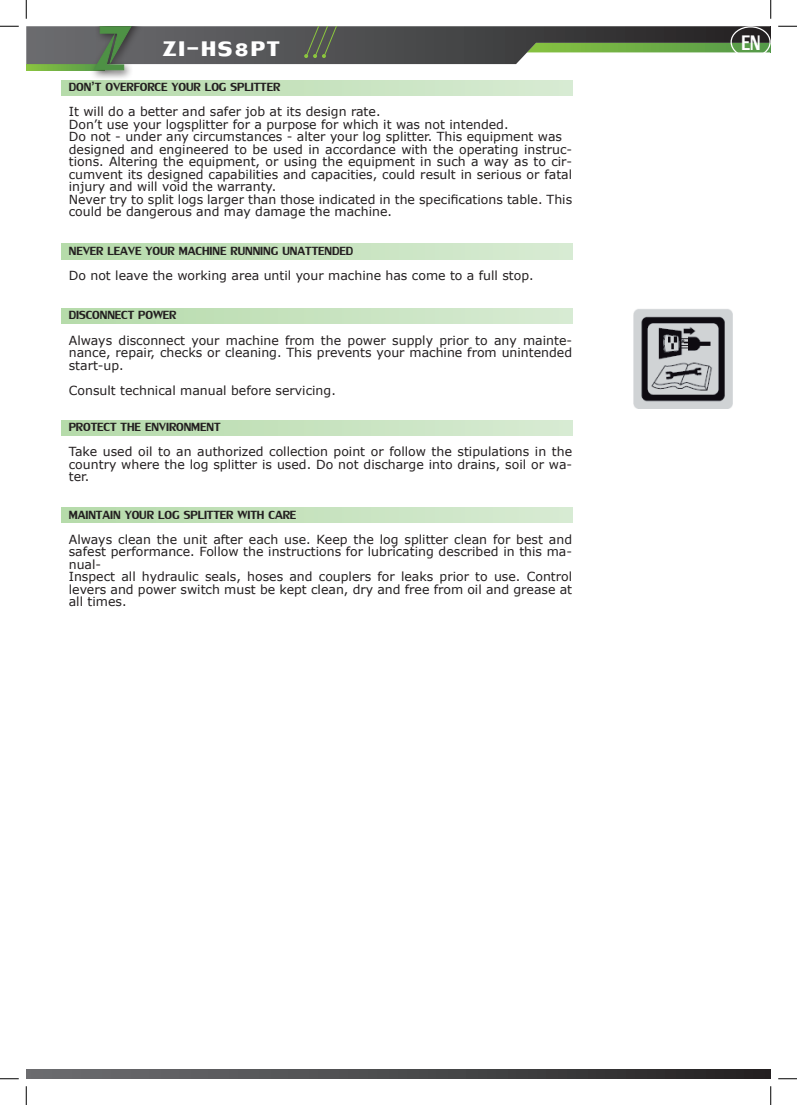
<style>
.page{position:relative;width:797px;height:1105px;background:#fff}
.page>*{position:absolute;margin:0;border:0;box-sizing:border-box;transform-origin:0 0}
.t1{font:31.25px "Lily UPC Bold";letter-spacing:.05em;color:#fff}
.t2{font:31.12px "Lily UPC";color:#fff;scale:.76 1}
.t3{font:17.5px "Lily UPC";color:#231f20}
.t4{font:12.5px/12.5px "Verdana";color:#231f20}
</style>
<div class="page">
<svg style="left:26px;top:1069px;width:744px;height:10px;background:#49494a"></svg>
<div style="left:88px;top:26px;width:65px;height:59px;background:#231f20;opacity:.75"></div>
<svg style="left:26px;top:26px;width:745px;height:45px"></svg>
<svg style="left:62px;top:80px;width:510px;height:15px;background:#c6e2be"></svg>
<svg style="left:62px;top:244px;width:510px;height:15px;background:#c6e2be"></svg>
<div style="left:62px;top:308px;width:510px;height:16px;background:linear-gradient(to right,#b6dbaa,#d8ebd3)"></div>
<img style="left:633px;top:309px;width:99px;height:99px">
<div style="left:62px;top:420px;width:510px;height:16px;background:linear-gradient(to right,#b6dbaa,#d8ebd3)"></div>
<svg style="left:62px;top:508px;width:510px;height:15px;background:#c6e2be"></svg>
<div style="left:730px;top:26px;width:40px;height:32px;border:1px solid #fff;border-radius:50%"></div>
<svg style="left:0;top:25px;width:19px;height:2px"></svg>
<svg style="left:778px;top:25px;width:19px;height:2px"></svg>
<svg style="left:0;top:1078px;width:19px;height:1px"></svg>
<svg style="left:778px;top:1078px;width:19px;height:1px"></svg>
<svg style="left:25px;top:0;width:2px;height:19px"></svg>
<svg style="left:25px;top:1086px;width:2px;height:19px"></svg>
<svg style="left:770px;top:0;width:1px;height:19px"></svg>
<svg style="left:770px;top:1086px;width:1px;height:19px"></svg>
<h1 class="t1" style="left:163px;top:29px;width:119px">ZI-HS8PT</h1>
<h3 class="t3" style="left:69px;top:77px;width:213px">DON’T OVERFORCE YOUR LOG SPLITTER</h3>
<p class="t4" style="left:69px;top:105px;width:505px">It will do a better and safer job at its design rate.<br>Don’t use your logsplitter for a purpose for which it was not intended.<br>Do not - under any circumstances - alter your log splitter. This equipment was designed and engineered to be used in accordance with the operating instruc&shy;tions. Altering the equipment, or using the equipment in such a way as to cir&shy;cumvent its designed capabilities and capacities, could result in serious or fatal injury and will void the warranty.<br>Never try to split logs larger than those indicated in the specifications table. This could be dangerous and may damage the machine.</p>
<h3 class="t3" style="left:69px;top:241px;width:286px">NEVER LEAVE YOUR MACHINE RUNNING UNATTENDED</h3>
<p class="t4" style="left:69px;top:269px;width:466px">Do not leave the working area until your machine has come to a full stop.</p>
<h3 class="t3" style="left:69px;top:305px;width:109px">DISCONNECT POWER</h3>
<p class="t4" style="left:69px;top:334px;width:505px;text-align:justify">Always disconnect your machine from the power supply prior to any mainte&shy;nance, repair, checks or cleaning. This prevents your machine from unintended start-up.</p>
<p class="t4" style="left:69px;top:384px;width:268px">Consult technical manual before servicing.</p>
<h3 class="t3" style="left:69px;top:417px;width:153px">PROTECT THE ENVIRONMENT</h3>
<p class="t4" style="left:69px;top:446px;width:505px;text-align:justify">Take used oil to an authorized collection point or follow the stipulations in the country where the log splitter is used. Do not discharge into drains, soil or wa&shy;ter.</p>
<h3 class="t3" style="left:69px;top:504px;width:229px">MAINTAIN YOUR LOG SPLITTER WITH CARE</h3>
<p class="t4" style="left:69px;top:533px;width:505px">Always clean the unit after each use. Keep the log splitter clean for best and safest performance. Follow the instructions for lubricating described in this ma&shy;nual-<br>Inspect all hydraulic seals, hoses and couplers for leaks prior to use. Control levers and power switch must be kept clean, dry and free from oil and grease at all times.</p>
<h2 class="t2" style="left:741px;top:24px;width:26px">EN</h2>
</div>
